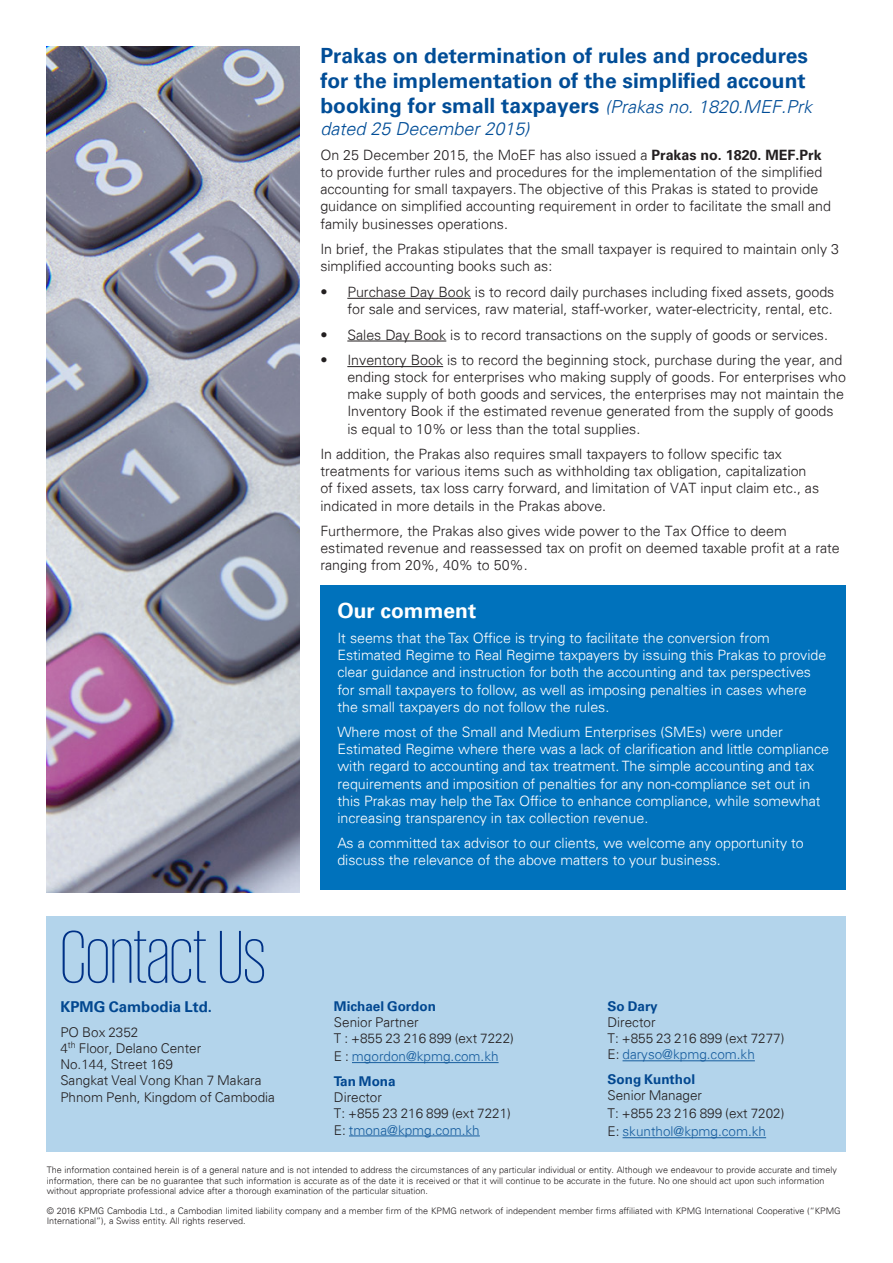
<style>
.page{position:relative;width:893px;height:1263px;background:#fff}
.page>*{position:absolute;margin:0;border:0;box-sizing:border-box;transform-origin:0 0}
.Title_60pt{font:200 76.5px "KPMG";color:#003186}
.Header_date{font:700 21px/25.2px "Univers 65";color:#014d97}
.Header_date-2{font:700 21px "Univers 65";color:#fff}
.Header_date-3{font:italic 300 18px "Univers 45";color:#014d97}
.Bold_Bodycopy_9_5pt{font:700 15px "Univers 65";color:#014790}
.Header_date-4{font:300 14.25px/17.1px "Univers 45";color:#231f20}
.Header_date-5{font:300 14.25px/17.1px "Univers 45";color:#fff}
.Bold_Bodycopy_9_5pt-2{font:300 13.5px "Univers 45";color:#231f20}
.Bodycopy_9_5pt{font:300 13.5px "Univers 45";color:#231f20}
.Bold_Bodycopy_9_5pt-3{font:300 13.5px "Univers 45";color:#175d9e}
.Bodycopy_9_5pt-2{font:300 13.5px "Univers 45";color:#175d9e}
.Bodycopy_9_5pt-3{font:700 13.5px "Univers 65";color:#014790}
.Bold_Bodycopy_9_5pt-4{font:700 13.5px "Univers 65";color:#014790}
.N_-_back___disclaime{font:300 9px/10.8px "Univers 45";color:#231f20}
.N_-_Abbreviation___m{font:300 9px/10.8px "Univers 45";color:#231f20}
.s1{font-family:"Univers 45";font-weight:300;font-style:italic;font-size:18px}
.s2{font-family:"Univers 65";font-weight:700}
.s3{color:#231f20}
</style>
<div class="page">
<div style="left:47px;top:917px;width:799px;height:235px;background:#b3d4eb"></div>
<hr style="left:352px;top:1062px;width:147px;height:1px;background:#175d9e">
<hr style="left:349px;top:1135px;width:131px;height:1px;background:#175d9e">
<hr style="left:347px;top:298px;width:124px;height:1px;background:#231f20">
<hr style="left:347px;top:341px;width:99px;height:1px;background:#231f20">
<hr style="left:347px;top:366px;width:96px;height:1px;background:#231f20">
<div style="left:320px;top:585px;width:526px;height:305px;background:#0072bc"></div>
<hr style="left:622px;top:1060px;width:133px;height:1px;background:#175d9e">
<hr style="left:622px;top:1137px;width:144px;height:1px;background:#175d9e">
<img style="left:47px;top:47px;width:252px;height:845px">
<p class="Title_60pt" style="left:60px;top:921px;width:207px">Contact Us</p>
<p class="Bold_Bodycopy_9_5pt" style="left:60px;top:998px;width:153px">KPMG Cambodia Ltd.</p>
<p class="Bold_Bodycopy_9_5pt-2" style="left:60px;top:1022px;width:80px">PO Box 2352</p>
<p class="Bold_Bodycopy_9_5pt-2" style="left:60px;top:1038px;width:142px">4<sup>th</sup> Floor, Delano Center</p>
<p class="Bold_Bodycopy_9_5pt-2" style="left:60px;top:1054px;width:114px">No.144, Street 169</p>
<p class="Bold_Bodycopy_9_5pt-2" style="left:60px;top:1070px;width:203px">Sangkat Veal Vong Khan 7 Makara</p>
<p class="Bold_Bodycopy_9_5pt-2" style="left:60px;top:1087px;width:216px">Phnom Penh, Kingdom of Cambodia</p>
<p class="Header_date" style="left:320px;top:43px;width:493px">Prakas on determination of rules and procedures for the implementation of the simplified account booking for small taxpayers <span class="s1">(Prakas no. 1820.MEF.Prk</span></p>
<p class="Header_date-3" style="left:320px;top:117px;width:211px">dated 25 December 2015)</p>
<p class="Header_date-4" style="left:320px;top:146px;width:512px">On 25 December 2015, the MoEF has also issued a <span class="s2">Prakas no. 1820. MEF.Prk </span>to provide further rules and procedures for the implementation of the simplified accounting for small taxpayers. The objective of this Prakas is stated to provide guidance on simplified accounting requirement in order to facilitate the small and family businesses operations.</p>
<p class="Header_date-4" style="left:320px;top:240px;width:520px">In brief, the Prakas stipulates that the small taxpayer is required to maintain only 3 simplified accounting books such as:</p>
<p class="Header_date-4" style="left:320px;top:282px;width:516px;text-align:right">• Purchase Day Book is to record daily purchases including fixed assets, goods for sale and services, raw material, staff-worker, water-electricity, rental, etc.</p>
<p class="Header_date-4" style="left:320px;top:325px;width:509px">• Sales Day Book is to record transactions on the supply of goods or services.</p>
<p class="Header_date-4" style="left:347px;top:351px;width:500px;text-indent:-27px">• Inventory Book is to record the beginning stock, purchase during the year, and ending stock for enterprises who making supply of goods. For enterprises who make supply of both goods and services, the enterprises may not maintain the Inventory Book if the estimated revenue generated from the supply of goods is equal to 10% or less than the total supplies.</p>
<p class="Header_date-4" style="left:320px;top:445px;width:500px">In addition, the Prakas also requires small taxpayers to follow specific tax treatments for various items such as withholding tax obligation, capitalization of fixed assets, tax loss carry forward, and limitation of VAT input claim etc., as indicated in more details in the Prakas above.</p>
<p class="Header_date-4" style="left:320px;top:522px;width:521px">Furthermore, the Prakas also gives wide power to the Tax Office to deem estimated revenue and reassessed tax on profit on deemed taxable profit at a rate ranging from 20%, 40% to 50%.</p>
<p class="Header_date-2" style="left:337px;top:598px;width:140px">Our comment</p>
<p class="Header_date-5" style="left:337px;top:629px;width:490px">It seems that the Tax Office is trying to facilitate the conversion from Estimated Regime to Real Regime taxpayers by issuing this Prakas to provide clear guidance and instruction for both the accounting and tax perspectives for small taxpayers to follow, as well as imposing penalties in cases where the small taxpayers do not follow the rules.</p>
<p class="Header_date-5" style="left:337px;top:723px;width:493px">Where most of the Small and Medium Enterprises (SMEs) were under Estimated Regime where there was a lack of clarification and little compliance with regard to accounting and tax treatment. The simple accounting and tax requirements and imposition of penalties for any non-compliance set out in this Prakas may help the Tax Office to enhance compliance, while somewhat increasing transparency in tax collection revenue.</p>
<p class="Header_date-5" style="left:337px;top:834px;width:468px">As a committed tax advisor to our clients, we welcome any opportunity to discuss the relevance of the above matters to your business.</p>
<p class="Bold_Bodycopy_9_5pt-4" style="left:334px;top:998px;width:104px">Michael Gordon</p>
<p class="Bold_Bodycopy_9_5pt-2" style="left:334px;top:1012px;width:86px">Senior Partner</p>
<p class="Bold_Bodycopy_9_5pt-2" style="left:334px;top:1028px;width:181px">T : +855 23 216 899 (ext 7222)</p>
<p class="Bold_Bodycopy_9_5pt-3" style="left:334px;top:1046px;width:166px"><span class="s3">E :</span> mgordon@kpmg.com.kh</p>
<p class="Bodycopy_9_5pt-3" style="left:334px;top:1073px;width:63px">Tan Mona</p>
<p class="Bodycopy_9_5pt" style="left:334px;top:1087px;width:49px">Director</p>
<p class="Bodycopy_9_5pt" style="left:334px;top:1104px;width:178px">T: +855 23 216 899 (ext 7221)</p>
<p class="Bodycopy_9_5pt-2" style="left:334px;top:1120px;width:147px"><span class="s3">E:</span> tmona@kpmg.com.kh</p>
<p class="Bodycopy_9_5pt-3" style="left:607px;top:998px;width:52px">So Dary</p>
<p class="Bodycopy_9_5pt" style="left:607px;top:1012px;width:49px">Director</p>
<p class="Bodycopy_9_5pt" style="left:607px;top:1028px;width:178px">T: +855 23 216 899 (ext 7277)</p>
<p class="Bodycopy_9_5pt-2" style="left:607px;top:1045px;width:149px"><span class="s3">E:</span> daryso@kpmg.com.kh</p>
<p class="Bodycopy_9_5pt-3" style="left:607px;top:1071px;width:89px">Song Kunthol</p>
<p class="Bodycopy_9_5pt" style="left:607px;top:1086px;width:96px">Senior Manager</p>
<p class="Bold_Bodycopy_9_5pt-2" style="left:607px;top:1104px;width:178px">T: +855 23 216 899 (ext 7202)</p>
<p class="Bold_Bodycopy_9_5pt-3" style="left:607px;top:1121px;width:160px"><span class="s3">E:</span> skunthol@kpmg.com.kh</p>
<p class="N_-_back___disclaime" style="left:47px;top:1163px;width:792px">The information contained herein is of a general nature and is not intended to address the circumstances of any particular individual or entity. Although we endeavour to provide accurate and timely information, there can be no guarantee that such information is accurate as of the date it is received or that it will continue to be accurate in the future. No one should act upon such information without appropriate professional advice after a thorough examination of the particular situation.</p>
<p class="N_-_Abbreviation___m" style="left:47px;top:1204px;width:795px">© 2016 KPMG Cambodia Ltd., a Cambodian limited liability company and a member firm of the KPMG network of independent member firms affiliated with KPMG International Cooperative (“KPMG<br>International”), a Swiss entity. All rights reserved.</p>
</div>
